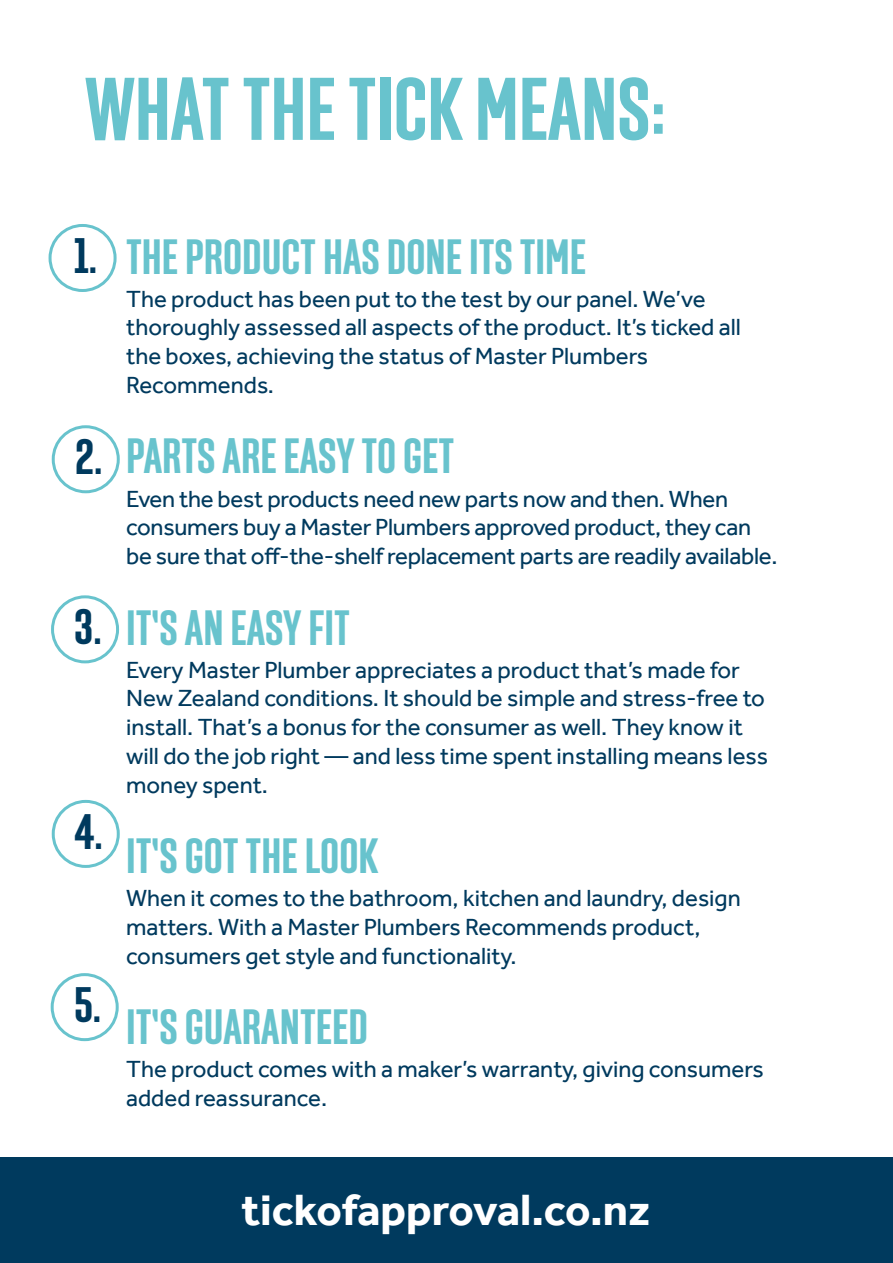
<style>
.page{position:relative;width:893px;height:1263px;background:#fff}
.page>*{position:absolute;margin:0;border:0;box-sizing:border-box;transform-origin:0 0}
.t1{font:700 88.65px "Solido Compressed";color:#68c3cd}
.t2{font:700 49.8px "Solido Compressed";color:#003a5e}
.t3{font:700 49.5px "Solido Compressed";color:#68c3cd}
.t4{font:700 45px "Effra";color:#fff}
.t5{font:24px/28.8px "Effra";color:#003a5e}
</style>
<div class="page">
<div style="left:0;top:1157px;width:893px;height:106px;background:#003a5e"></div>
<div style="left:49px;top:224px;width:68px;height:68px;border:3px solid #68c3cd;border-radius:50%"></div>
<div style="left:52px;top:425px;width:68px;height:68px;border:3px solid #68c3cd;border-radius:50%"></div>
<div style="left:51px;top:595px;width:68px;height:68px;border:3px solid #68c3cd;border-radius:50%"></div>
<div style="left:52px;top:800px;width:68px;height:68px;border:3px solid #68c3cd;border-radius:50%"></div>
<div style="left:51px;top:973px;width:68px;height:68px;border:3px solid #68c3cd;border-radius:50%"></div>
<h1 class="t1" style="left:85px;top:59px;width:583px">WHAT THE TICK MEANS:</h1>
<h2 class="t2" style="left:74px;top:227px;width:25px">1.</h2>
<h2 class="t2" style="left:75px;top:429px;width:29px">2.</h2>
<h2 class="t2" style="left:74px;top:599px;width:29px">3.</h2>
<h2 class="t2" style="left:75px;top:803px;width:30px">4.</h2>
<h2 class="t2" style="left:74px;top:976px;width:29px">5.</h2>
<h3 class="t3" style="left:126px;top:229px;width:461px">THE PRODUCT HAS DONE ITS TIME</h3>
<p class="t5" style="left:126px;top:284px;width:616px">The product has been put to the test by our panel. We’ve thoroughly assessed all aspects of the product. It’s ticked all the boxes, achieving the status of Master Plumbers Recommends.</p>
<h3 class="t3" style="left:126px;top:428px;width:330px">PARTS ARE EASY TO GET</h3>
<p class="t5" style="left:126px;top:484px;width:653px">Even the best products need new parts now and then. When consumers buy a Master Plumbers approved product, they can be sure that off-the-shelf replacement parts are readily available.</p>
<h3 class="t3" style="left:126px;top:599px;width:225px">IT’S AN EASY FIT</h3>
<p class="t5" style="left:126px;top:655px;width:643px">Every Master Plumber appreciates a product that’s made for New Zealand conditions. It should be simple and stress-free to install. That’s a bonus for the consumer as well. They know it will do the job right — and less time spent installing means less money spent.</p>
<h3 class="t3" style="left:126px;top:828px;width:253px">IT’S GOT THE LOOK</h3>
<p class="t5" style="left:126px;top:883px;width:616px">When it comes to the bathroom, kitchen and laundry, design matters. With a Master Plumbers Recommends product, consumers get style and functionality.</p>
<h3 class="t3" style="left:126px;top:999px;width:243px">IT’S GUARANTEED</h3>
<p class="t5" style="left:126px;top:1055px;width:639px">The product comes with a maker’s warranty, giving consumers added reassurance.</p>
<h3 class="t4" style="left:241px;top:1183px;width:410px">tickofapproval.co.nz</h3>
</div>
